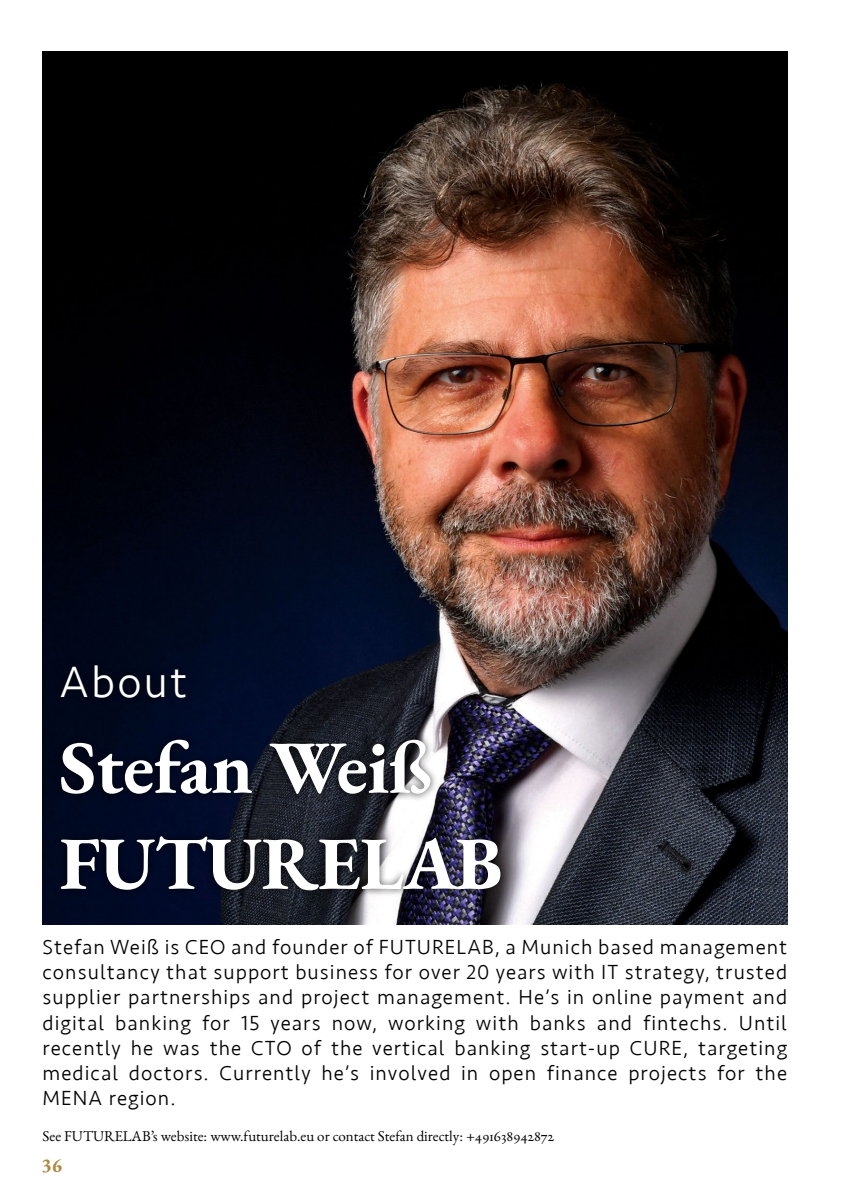
<style>
.page{position:relative;width:851px;height:1191px;background:#fff}
.page>*{position:absolute;margin:0;border:0;box-sizing:border-box;transform-origin:0 0}
.t1{font:700 75px/96px "EB Garamond";letter-spacing:-.01em;color:#fff}
.t2{font:300 45px "Seravek";letter-spacing:.05em;color:#fff}
.t3{font:300 21px/25.2px "Seravek";letter-spacing:.05em;color:#000;text-align:justify}
.t4{font:700 19.5px "EB Garamond";color:#aa893b}
.t5{font:15px "EB Garamond 12";color:#000}
</style>
<div class="page">
<img style="left:43px;top:51px;width:744px;height:873px">
<div style="left:54px;top:657px;width:454px;height:240px;background:#000;opacity:.75"></div>
<h2 class="t2" style="left:59px;top:655px;width:129px">About</h2>
<h1 class="t1" style="left:59px;top:718px;width:444px">Stefan Weiß<br>FUTURELAB</h1>
<p class="t3" style="left:43px;top:934px;width:746px">Stefan Weiß is CEO and founder of FUTURELAB, a Munich based management consultancy that support business for over 20 years with IT strategy, trusted supplier partnerships and project management. He’s in online payment and digital banking for 15 years now, working with banks and fintechs. Until recently he was the CTO of the vertical banking start-up CURE, targeting medical doctors. Currently he’s involved in open finance projects for the MENA region.</p>
<p class="t5" style="left:43px;top:1126px;width:513px">See FUTURELAB’s website: www.futurelab.eu or contact Stefan directly: +491638942872</p>
<p class="t4" style="left:41px;top:1151px;width:22px">36</p>
</div>
